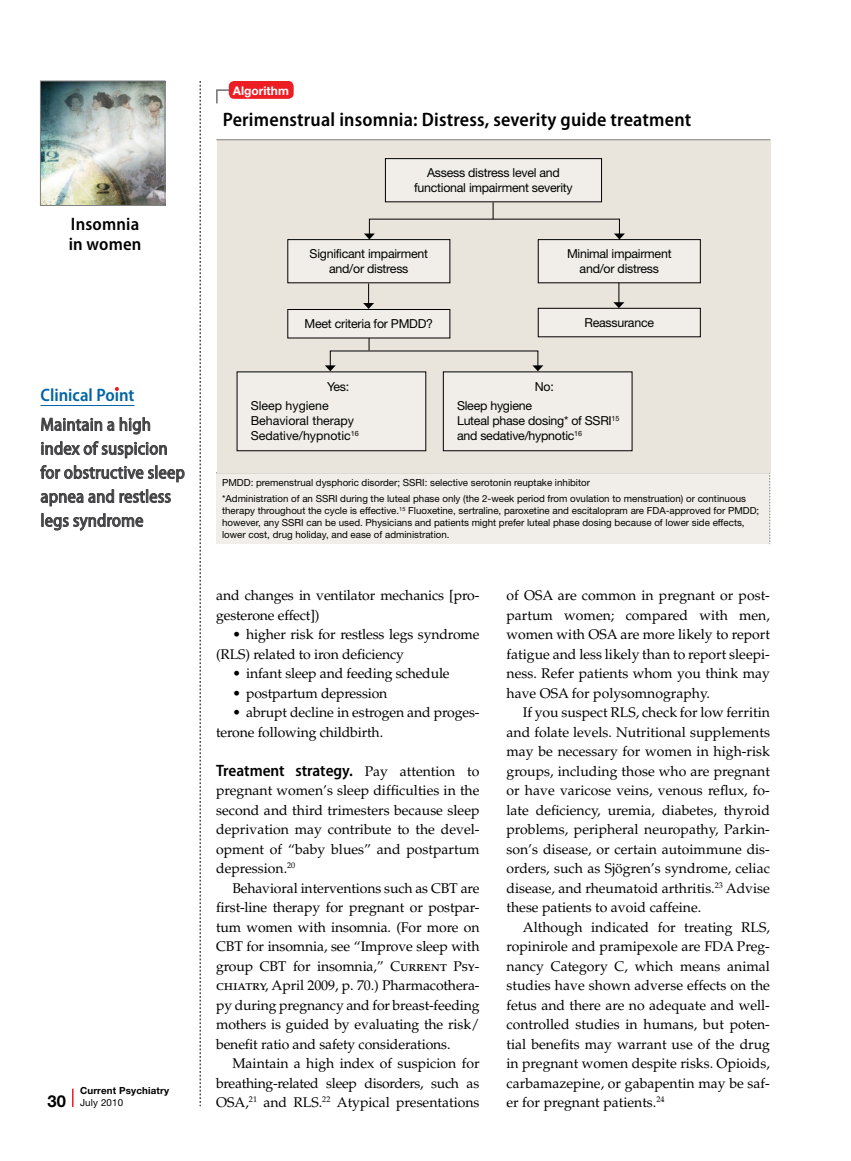
<style>
.page{position:relative;width:851px;height:1161px;background:#fff}
.page>*{position:absolute;margin:0;border:0;box-sizing:border-box;transform-origin:0 0}
.Table_Title{font:600 semi-condensed 19.5px "Myriad Pro";letter-spacing:.01em;color:#000}
.Clinical_Point{font:semi-condensed 18px/24px "Myriad Pro";letter-spacing:.01em;color:#414042}
.t1{font:600 semi-condensed 18px/19.5px "Myriad Pro";letter-spacing:.01em;color:#000}
.t2{font:600 semi-condensed 18px "Myriad Pro";color:#0063a5}
.Body_1{font:600 semi-condensed 16.5px "Myriad Pro";color:#000}
.Body_2{font:14.1px/19.5px "Palatino LT Std";color:#000;text-align:justify}
.Body_Bullets{font:14.1px/19.5px "Palatino LT Std";letter-spacing:-.01em;color:#000}
.Body_1-2{font:14.1px/19.5px "Palatino LT Std";color:#000;text-align:justify}
.Table_Text{font:12.3px/15px "Helvetica Neue LT Std";letter-spacing:-.02em;color:#000;text-align:center}
.Table_Text-2{font:12.3px/15px "Helvetica Neue LT Std";color:#000}
.t3{font:700 12px "Helvetica Neue LT Std";color:#fff}
.Source{font:9.75px/12px "Helvetica Neue LT Std";color:#000}
.t4{font:700 9.75px/12px "Helvetica Neue LT Std";letter-spacing:.015em;color:#000}
.s1{font-size:16.5px}
.s2{font-weight:400}
.s3{font-family:"Palatino LT Std";font-weight:400;font-stretch:normal;font-size:14.1px}
</style>
<div class="page">
<svg style="left:200px;top:81px;width:1px;height:1025px"></svg>
<img style="left:42px;top:83px;width:121px;height:121px">
<div style="left:40px;top:81px;width:125px;height:125px;border:1px solid #808285"></div>
<svg style="left:72px;top:1089px;width:2px;height:18px"></svg>
<hr style="left:40px;top:405px;width:94px;height:1px;background:#0063a5">
<svg style="left:41px;top:417px;width:73px;height:15px"></svg>
<svg style="left:120px;top:417px;width:30px;height:18px"></svg>
<svg style="left:41px;top:441px;width:126px;height:18px"></svg>
<svg style="left:40px;top:465px;width:144px;height:18px"></svg>
<svg style="left:41px;top:489px;width:73px;height:18px"></svg>
<svg style="left:120px;top:490px;width:51px;height:13px"></svg>
<svg style="left:42px;top:513px;width:101px;height:18px"></svg>
<svg style="left:115px;top:387px;width:4px;height:4px"></svg>
<div style="left:216px;top:473px;width:553px;height:71px;background:#f1eee9"></div>
<hr style="left:216px;top:472px;width:554px;height:1px;background:#808285">
<svg style="left:769px;top:473px;width:1px;height:71px"></svg>
<div style="left:217px;top:139px;width:553px;height:333px;background:#e9e5dc"></div>
<hr style="left:216px;top:140px;width:554px;height:1px;background:#808285">
<svg style="left:216px;top:89px;width:16px;height:15px"></svg>
<div style="left:229px;top:81px;width:64px;height:18px;background:#ed1d24;border-radius:5px"></div>
<div style="left:385px;top:159px;width:216px;height:43px;background:#f1eee9"></div>
<div style="left:385px;top:158px;width:216px;height:44px;border:1px solid #000"></div>
<div style="left:288px;top:240px;width:162px;height:43px;background:#f1eee9"></div>
<div style="left:287px;top:239px;width:163px;height:44px;border:1px solid #000"></div>
<div style="left:538px;top:240px;width:162px;height:43px;background:#f1eee9"></div>
<div style="left:538px;top:239px;width:162px;height:44px;border:1px solid #000"></div>
<div style="left:538px;top:308px;width:162px;height:29px;background:#f1eee9"></div>
<div style="left:538px;top:308px;width:162px;height:29px;border:1px solid #000"></div>
<div style="left:288px;top:309px;width:162px;height:29px;background:#f1eee9"></div>
<div style="left:287px;top:309px;width:163px;height:29px;border:1px solid #000"></div>
<div style="left:443px;top:372px;width:189px;height:79px;background:#f1eee9"></div>
<div style="left:443px;top:372px;width:189px;height:79px;border:1px solid #000"></div>
<div style="left:237px;top:372px;width:189px;height:79px;background:#f1eee9"></div>
<svg style="left:614px;top:234px;width:11px;height:5px"></svg>
<svg style="left:364px;top:234px;width:11px;height:5px"></svg>
<svg style="left:492px;top:202px;width:1px;height:17px"></svg>
<svg style="left:363px;top:283px;width:11px;height:26px"></svg>
<svg style="left:613px;top:283px;width:11px;height:25px"></svg>
<svg style="left:532px;top:365px;width:11px;height:6px"></svg>
<svg style="left:325px;top:365px;width:11px;height:6px"></svg>
<svg style="left:368px;top:338px;width:1px;height:12px"></svg>
<p class="t1" style="left:69px;top:214px;width:74px">Insomnia in women</p>
<p class="t2" style="left:40px;top:384px;width:95px">Clinical Point</p>
<p class="Clinical_Point" style="left:40px;top:412px;width:146px">Maintain a high index of suspicion for obstructive sleep apnea and restless legs syndrome</p>
<p class="t4" style="left:47px;top:1085px;width:123px;text-indent:33px">Current Psychiatry<br><span class="s1">30</span> <span class="s2">July 2010</span></p>
<p class="t3" style="left:233px;top:83px;width:57px">Algorithm</p>
<p class="Table_Title" style="left:223px;top:107px;width:470px">Perimenstrual insomnia: Distress, severity guide treatment</p>
<p class="Table_Text" style="left:414px;top:165px;width:160px">Assess distress level and functional impairment severity</p>
<p class="Table_Text" style="left:309px;top:246px;width:120px">Significant impairment and/or distress</p>
<p class="Table_Text" style="left:567px;top:246px;width:106px">Minimal impairment and/or distress</p>
<p class="Table_Text" style="left:304px;top:316px;width:130px">Meet criteria for PMDD?</p>
<p class="Table_Text" style="left:584px;top:315px;width:71px">Reassurance</p>
<p class="Table_Text" style="left:327px;top:379px;width:24px">Yes:</p>
<p class="Table_Text-2" style="left:251px;top:398px;width:109px">Sleep hygiene<br>Behavioral therapy<br>Sedative/hypnotic<sup>16</sup></p>
<p class="Table_Text" style="left:535px;top:379px;width:20px">No:</p>
<p class="Table_Text" style="left:457px;top:398px;width:164px;text-align:left">Sleep hygiene<br>Luteal phase dosing* of SSRI<sup>15 </sup>and sedative/hypnotic<sup>16</sup></p>
<p class="Source" style="left:222px;top:476px;width:369px">PMDD: premenstrual dysphoric disorder; SSRI: selective serotonin reuptake inhibitor</p>
<p class="Source" style="left:222px;top:493px;width:538px">*Administration of an SSRI during the luteal phase only (the 2-week period from ovulation to menstruation) or continuous therapy throughout the cycle is effective.<sup>15</sup> Fluoxetine, sertraline, paroxetine and escitalopram are FDA-approved for PMDD; however, any SSRI can be used. Physicians and patients might prefer luteal phase dosing because of lower side effects, lower cost, drug holiday, and ease of administration.</p>
<p class="Body_Bullets" style="left:216px;top:586px;width:265px">and changes in ventilator mechanics [pro&shy;gesterone effect])</p>
<p class="Body_Bullets" style="left:216px;top:625px;width:265px;text-indent:16px">• higher risk for restless legs syndrome (RLS) related to iron deficiency</p>
<p class="Body_Bullets" style="left:232px;top:664px;width:219px">• infant sleep and feeding schedule</p>
<p class="Body_Bullets" style="left:232px;top:683px;width:157px">• postpartum depression</p>
<p class="Body_Bullets" style="left:216px;top:703px;width:265px;text-indent:16px">• abrupt decline in estrogen and proges&shy;terone following childbirth.</p>
<p class="Body_1" style="left:216px;top:760px;width:265px">Treatment strategy. <span class="s3">Pay attention to</span></p>
<p class="Body_1-2" style="left:216px;top:781px;width:265px">pregnant women’s sleep difficulties in the second and third trimesters because sleep deprivation may contribute to the devel&shy;opment of “baby blues” and postpartum depression.<sup>20</sup></p>
<p class="Body_2" style="left:216px;top:878px;width:265px;text-indent:16px">Behavioral interventions such as CBT are first-line therapy for pregnant or postpar&shy;tum women with insomnia. (For more on CBT for insomnia, see “Improve sleep with group CBT for insomnia,” Current Psy&shy;chiatry, April 2009, p. 70.) Pharmacothera&shy;py during pregnancy and for breast-feeding mothers is guided by evaluating the risk/ benefit ratio and safety considerations.</p>
<p class="Body_2" style="left:216px;top:1054px;width:265px;text-indent:16px">Maintain a high index of suspicion for breathing-related sleep disorders, such as OSA,<sup>21</sup> and RLS.<sup>22</sup> Atypical presentations</p>
<p class="Body_2" style="left:506px;top:586px;width:265px">of OSA are common in pregnant or post&shy;partum women; compared with men, women with OSA are more likely to report fatigue and less likely than to report sleepi&shy;ness. Refer patients whom you think may have OSA for polysomnography.</p>
<p class="Body_2" style="left:506px;top:703px;width:265px;text-indent:16px">If you suspect RLS, check for low ferritin and folate levels. Nutritional supplements may be necessary for women in high-risk groups, including those who are pregnant or have varicose veins, venous reflux, fo&shy;late deficiency, uremia, diabetes, thyroid problems, peripheral neuropathy, Parkin&shy;son’s disease, or certain autoimmune dis&shy;orders, such as Sjögren’s syndrome, celiac disease, and rheumatoid arthritis.<sup>23</sup> Advise these patients to avoid caffeine.</p>
<p class="Body_2" style="left:506px;top:917px;width:265px;text-indent:16px">Although indicated for treating RLS, ropinirole and pramipexole are FDA Preg&shy;nancy Category C, which means animal studies have shown adverse effects on the fetus and there are no adequate and well&shy;controlled studies in humans, but poten&shy;tial benefits may warrant use of the drug in pregnant women despite risks. Opioids, carbamazepine, or gabapentin may be saf&shy;er for pregnant patients.<sup>24</sup></p>
</div>
